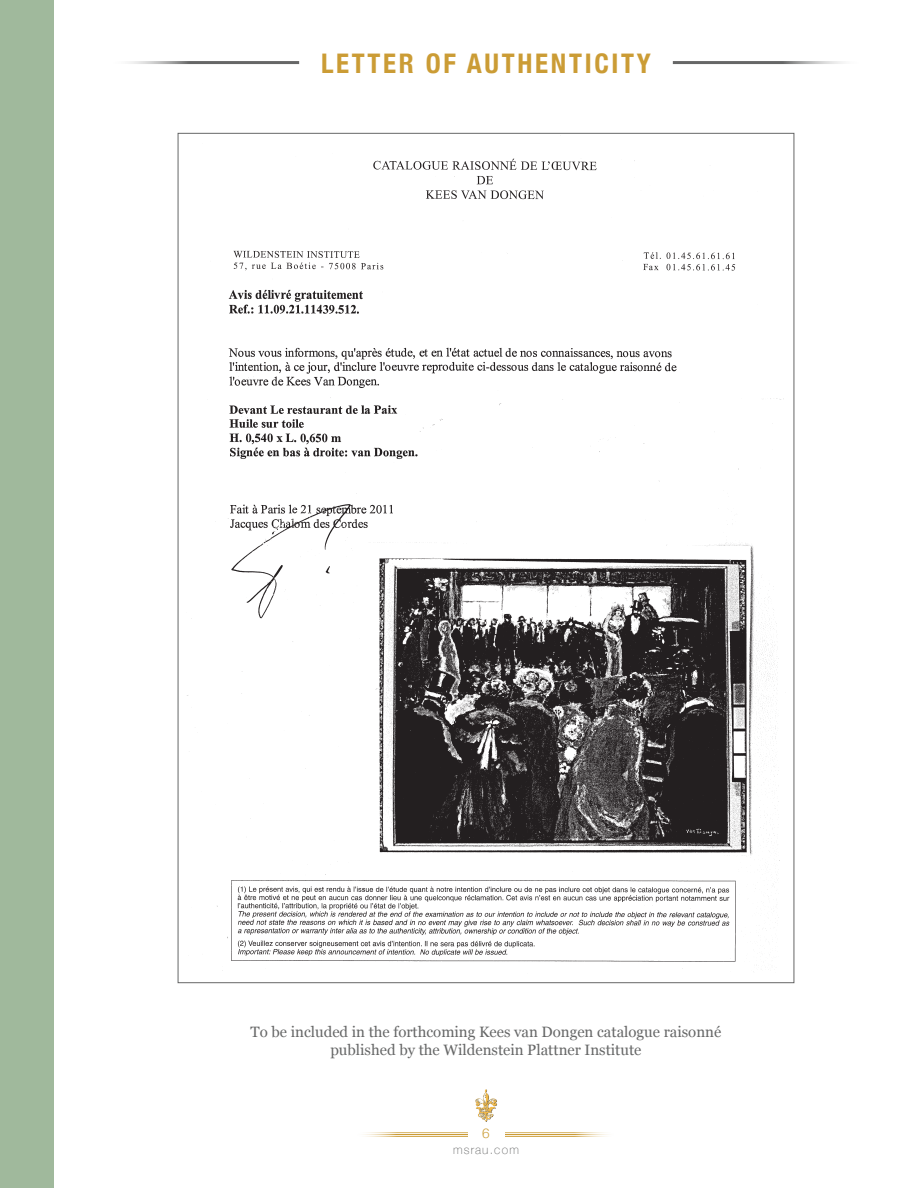
<style>
.page{position:relative;width:918px;height:1188px;background:#fff}
.page>*{position:absolute;margin:0;border:0;box-sizing:border-box;transform-origin:0 0}
.t1{font:700 condensed 27px "Helvetica Neue";letter-spacing:.1em;color:#cb9c35}
.Overview_List{font:15px/18px "Georgia";color:#666767;text-align:center}
.t2{font:300 13.5px "Helvetica Neue";color:#cb9c35}
.t3{font:100 12px "Helvetica Neue";letter-spacing:.1em;color:#666767}
</style>
<div class="page">
<svg style="left:378px;top:1133px;width:215px;height:3px"></svg>
<hr style="left:357px;top:1132px;width:258px;height:1px;background:#cb9c35">
<hr style="left:357px;top:1134px;width:258px;height:1px;background:#cb9c35">
<hr style="left:357px;top:1136px;width:258px;height:1px;background:#cb9c35">
<div style="left:468px;top:1124px;width:36px;height:15px;background:#fff"></div>
<img style="left:475px;top:1089px;width:22px;height:32px">
<div style="left:0;top:0;width:54px;height:1188px;background:#a0b99c"></div>
<img style="left:187px;top:158px;width:597px;height:814px">
<hr style="left:108px;top:61px;width:756px;height:3px;background:#666767">
<div style="left:299px;top:35px;width:374px;height:55px;background:#fff;border-radius:14px"></div>
<p class="t1" style="left:321px;top:41px;width:331px">LETTER OF AUTHENTICITY</p>
<p class="Overview_List" style="left:251px;top:1023px;width:472px">To be included in the forthcoming Kees van Dongen catalogue raisonné published by the Wildenstein Plattner Institute</p>
<p class="t2" style="left:482px;top:1122px;width:9px">6</p>
<p class="t3" style="left:453px;top:1141px;width:67px">msrau.com</p>
</div>
